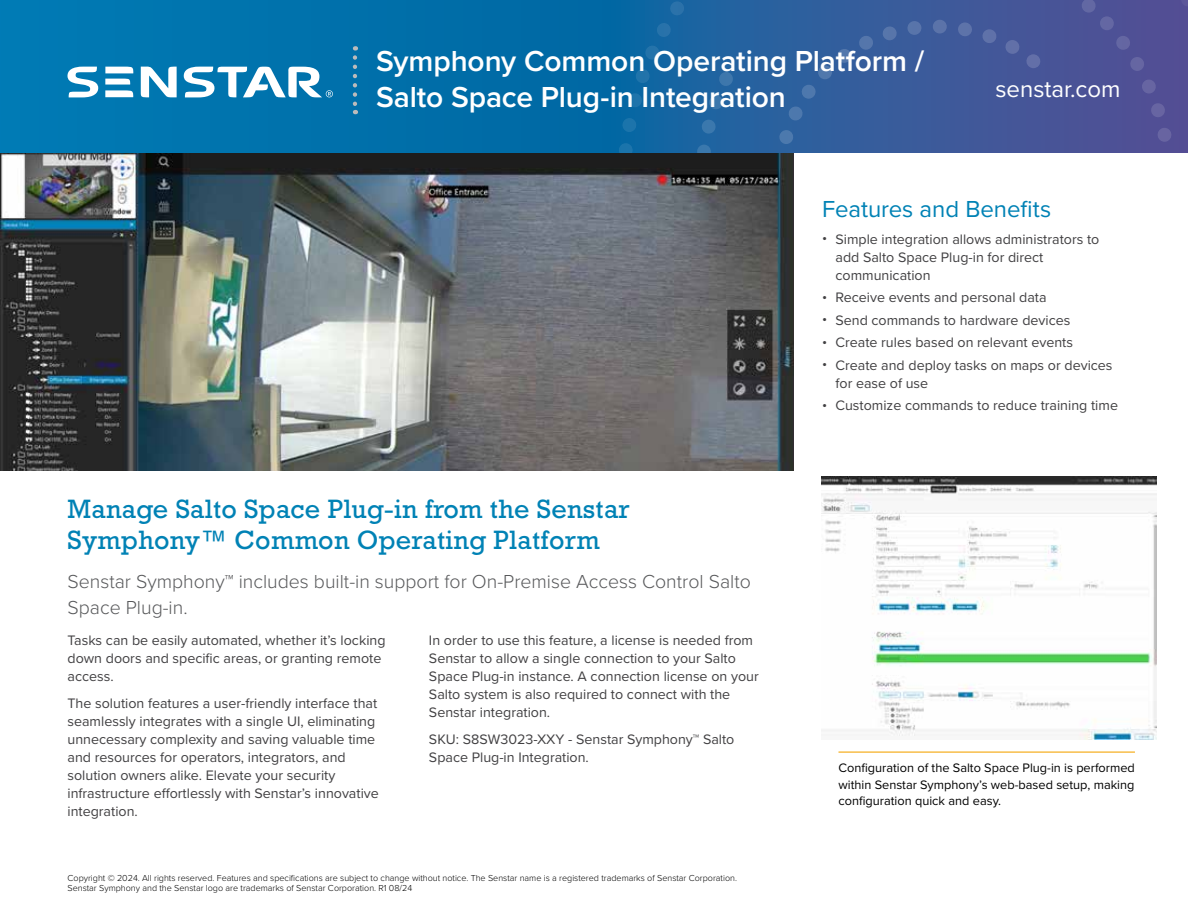
<style>
.page{position:relative;width:1188px;height:918px;background:#fff}
.page>*{position:absolute;margin:0;border:0;box-sizing:border-box;transform-origin:0 0}
.t1{font:600 30px/36px "Proxima Nova";letter-spacing:-.005em;color:#fff}
.t2{font:27px/31.5px "Rockwell Std";letter-spacing:.01em;color:#0082b5}
.t3{font:24px "Proxima Nova";letter-spacing:-.005em;color:#0082b5}
.t4{font:24px "Proxima Nova";color:#fff}
.t5{font:300 19.5px/25.5px "Proxima Nova";color:#58595b}
.t6{font:14.25px/18px "Proxima Nova";color:#414042}
.t7{font:12.75px/16.5px "Proxima Nova";color:#000;text-align:justify}
.t8{font:300 9px/10.8px "Proxima Nova";color:#000}
</style>
<div class="page">
<div style="left:0;top:0;width:1188px;height:153px;background:#0070ab"></div>
<div style="left:943px;top:0;width:165px;height:153px;background:#465698"></div>
<svg style="left:1108px;top:0;width:80px;height:153px;background:#515095"></svg>
<svg style="left:619px;top:0;width:324px;height:153px;background:#27619f"></svg>
<svg style="left:105px;top:67px;width:29px;height:6px"></svg>
<svg style="left:141px;top:66px;width:36px;height:31px"></svg>
<svg style="left:105px;top:79px;width:29px;height:18px"></svg>
<svg style="left:67px;top:67px;width:31px;height:30px"></svg>
<svg style="left:184px;top:67px;width:149px;height:31px"></svg>
<svg style="left:353px;top:57px;width:4px;height:57px"></svg>
<img style="left:0;top:153px;width:794px;height:317px">
<hr style="left:838px;top:751px;width:297px;height:2px;background:#f7bd49">
<img style="left:821px;top:476px;width:335px;height:263px">
<h1 class="t1" style="left:376px;top:43px;width:550px">Symphony Common Operating Platform /<br>Salto Space Plug-in Integration</h1>
<h3 class="t4" style="left:995px;top:71px;width:127px">senstar.com</h3>
<h2 class="t2" style="left:68px;top:493px;width:564px">Manage Salto Space Plug-in from the Senstar<br>Symphony™ Common Operating Platform</h2>
<h3 class="t5" style="left:68px;top:568px;width:685px">Senstar Symphony™ includes built-in support for On-Premise Access Control Salto<br>Space Plug-in.</h3>
<p class="t6" style="left:68px;top:631px;width:320px">Tasks can be easily automated, whether it’s locking down doors and specific areas, or granting remote access.</p>
<p class="t6" style="left:68px;top:694px;width:313px">The solution features a user-friendly interface that seamlessly integrates with a single UI, eliminating unnecessary complexity and saving valuable time and resources for operators, integrators, and solution owners alike. Elevate your security infrastructure effortlessly with Senstar’s innovative integration.</p>
<p class="t6" style="left:429px;top:631px;width:331px">In order to use this feature, a license is needed from Senstar to allow a single connection to your Salto Space Plug-in instance. A connection license on your Salto system is also required to connect with the Senstar integration.</p>
<p class="t6" style="left:429px;top:730px;width:307px">SKU: S8SW3023-XXY - Senstar Symphony™ Salto<br>Space Plug-in Integration.</p>
<p class="t8" style="left:68px;top:872px;width:671px">Copyright © 2024. All rights reserved. Features and specifications are subject to change without notice. The Senstar name is a registered trademarks of Senstar Corporation.<br>Senstar Symphony and the Senstar logo are trademarks of Senstar Corporation. R1 08/24</p>
<h3 class="t3" style="left:822px;top:191px;width:231px">Features and Benefits</h3>
<p class="t6" style="left:835px;top:230px;width:265px;text-indent:-13px">• Simple integration allows administrators to add Salto Space Plug-in for direct communication</p>
<p class="t6" style="left:822px;top:288px;width:226px">• Receive events and personal data</p>
<p class="t6" style="left:822px;top:311px;width:250px">• Send commands to hardware devices</p>
<p class="t6" style="left:822px;top:333px;width:253px">• Create rules based on relevant events</p>
<p class="t6" style="left:835px;top:356px;width:279px;text-indent:-13px">• Create and deploy tasks on maps or devices for ease of use</p>
<p class="t6" style="left:822px;top:396px;width:298px">• Customize commands to reduce training time</p>
<p class="t7" style="left:838px;top:759px;width:298px">Configuration of the Salto Space Plug-in is performed within Senstar Symphony’s web-based setup, making configuration quick and easy.</p>
</div>
